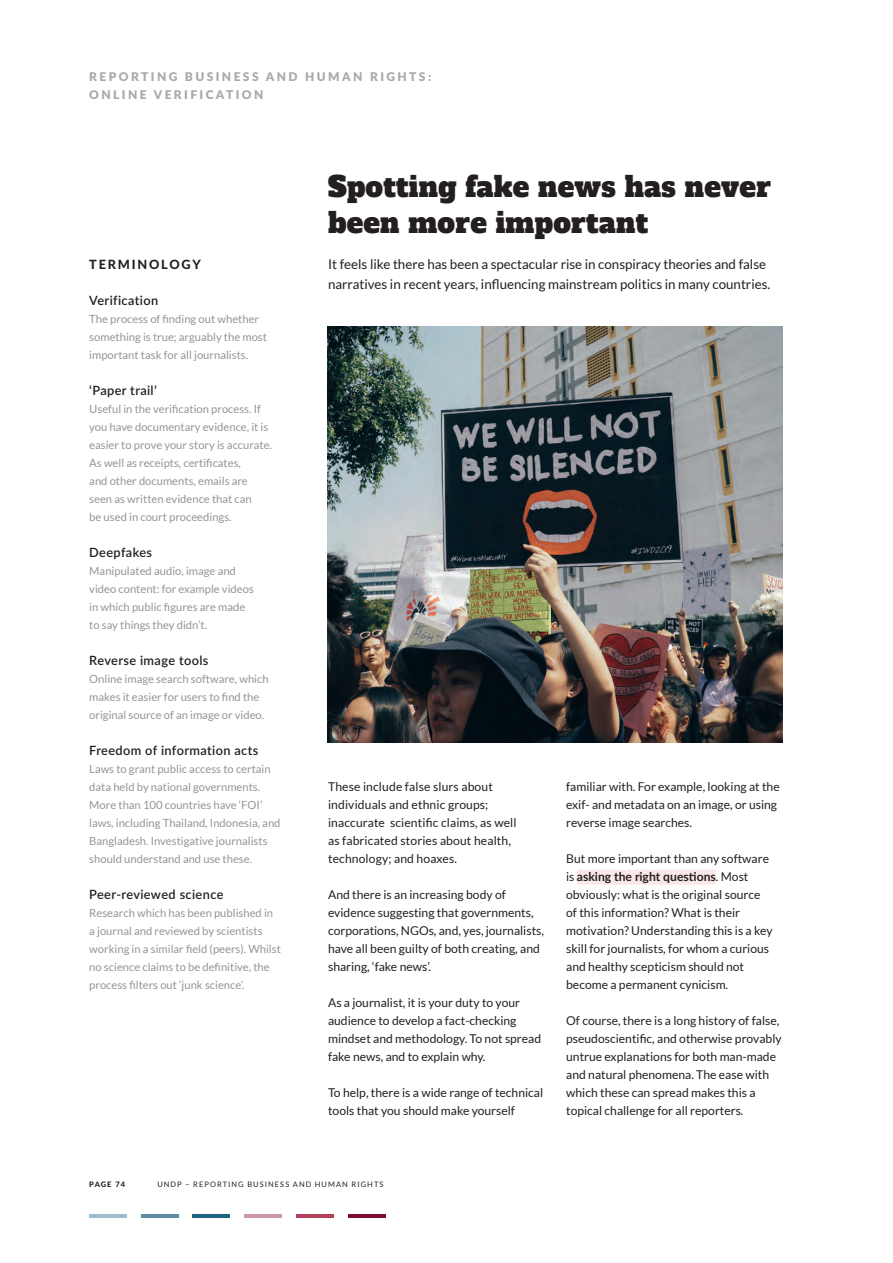
<style>
.page{position:relative;width:893px;height:1263px;background:#fff}
.page>*{position:absolute;margin:0;border:0;box-sizing:border-box;transform-origin:0 0}
.t1{font:27.75px/36px "Alfa Slab One";letter-spacing:.01em;color:#231f20}
.t2{font:13.35px/19.5px "Lato";color:#231f20}
.t3{font:600 12.75px "Lato";letter-spacing:.03em;color:#231f20}
.t4{font:800 12.75px "Lato";letter-spacing:.14em;color:#231f20}
.t5{font:12.15px/18px "Lato";color:#231f20}
.t6{font:900 12px/18px "Lato";letter-spacing:.2em;color:#aaaaa9}
.t7{font:11.25px/18px "Lato";color:#939598}
.t8{font:7.5px "Lato";letter-spacing:.14em;color:#231f20}
.t9{font:800 7.5px "Lato";letter-spacing:.13em;color:#231f20}
.s1{font-weight:700}
</style>
<div class="page">
<img style="left:327px;top:327px;width:455px;height:416px">
<hr style="left:348px;top:1214px;width:37px;height:4px;background:#780c32">
<hr style="left:296px;top:1214px;width:38px;height:4px;background:#b24159">
<hr style="left:244px;top:1214px;width:38px;height:4px;background:#cd98a5">
<hr style="left:193px;top:1214px;width:37px;height:4px;background:#1b6582">
<hr style="left:141px;top:1214px;width:37px;height:4px;background:#5f8da3">
<hr style="left:89px;top:1214px;width:37px;height:4px;background:#9ebecb">
<div style="left:577px;top:870px;width:139px;height:15px;background:#fce7e8"></div>
<p class="t6" style="left:89px;top:67px;width:343px">REPORTING BUSINESS AND HUMAN RIGHTS:<br>ONLINE VERIFICATION</p>
<p class="t4" style="left:89px;top:255px;width:113px">TERMINOLOGY</p>
<p class="t3" style="left:89px;top:291px;width:70px">Verification</p>
<p class="t7" style="left:89px;top:310px;width:179px">The process of finding out whether something is true; arguably the most important task for all journalists.</p>
<p class="t3" style="left:89px;top:381px;width:69px">‘Paper trail’</p>
<p class="t7" style="left:89px;top:400px;width:184px">Useful in the verification process. If you have documentary evidence, it is easier to prove your story is accurate.<br>As well as receipts, certificates,<br>and other documents, emails are seen as written evidence that can<br>be used in court proceedings.</p>
<p class="t3" style="left:89px;top:543px;width:64px">Deepfakes</p>
<p class="t7" style="left:89px;top:562px;width:166px">Manipulated audio, image and video content: for example videos in which public figures are made to say things they didn’t.</p>
<p class="t3" style="left:89px;top:651px;width:121px">Reverse image tools</p>
<p class="t7" style="left:89px;top:670px;width:181px">Online image search software, which makes it easier for users to find the original source of an image or video.</p>
<p class="t3" style="left:89px;top:741px;width:171px">Freedom of information acts</p>
<p class="t7" style="left:89px;top:760px;width:193px">Laws to grant public access to certain data held by national governments.<br>More than 100 countries have ‘FOI’ laws, including Thailand, Indonesia, and Bangladesh. Investigative journalists should understand and use these.</p>
<p class="t3" style="left:89px;top:885px;width:136px">Peer-reviewed science</p>
<p class="t7" style="left:89px;top:904px;width:193px">Research which has been published in a journal and reviewed by scientists working in a similar field (peers). Whilst no science claims to be definitive, the process filters out ‘junk science’.</p>
<h1 class="t1" style="left:328px;top:167px;width:444px">Spotting fake news has never been more important</h1>
<p class="t2" style="left:328px;top:254px;width:444px">It feels like there has been a spectacular rise in conspiracy theories and false narratives in recent years, influencing mainstream politics in many countries.</p>
<p class="t5" style="left:328px;top:778px;width:190px">These include false slurs about individuals and ethnic groups; inaccurate scientific claims, as well as fabricated stories about health, technology; and hoaxes.</p>
<p class="t5" style="left:328px;top:886px;width:218px">And there is an increasing body of evidence suggesting that governments, corporations, NGOs, and, yes, journalists, have all been guilty of both creating, and sharing, ‘fake news’.</p>
<p class="t5" style="left:328px;top:994px;width:215px">As a journalist, it is your duty to your audience to develop a fact-checking mindset and methodology. To not spread fake news, and to explain why.</p>
<p class="t5" style="left:328px;top:1084px;width:217px">To help, there is a wide range of technical tools that you should make yourself</p>
<p class="t5" style="left:566px;top:778px;width:215px">familiar with. For example, looking at the exif- and metadata on an image, or using reverse image searches.</p>
<p class="t5" style="left:566px;top:850px;width:208px">But more important than any software is <span class="s1">asking the right questions</span>. Most obviously: what is the original source of this information? What is their motivation? Understanding this is a key skill for journalists, for whom a curious and healthy scepticism should not become a permanent cynicism.</p>
<p class="t5" style="left:566px;top:1012px;width:217px">Of course, there is a long history of false, pseudoscientific, and otherwise provably untrue explanations for both man-made and natural phenomena. The ease with which these can spread makes this a topical challenge for all reporters.</p>
<p class="t9" style="left:89px;top:1179px;width:37px">PAGE 74</p>
<p class="t8" style="left:157px;top:1180px;width:228px">UNDP – REPORTING BUSINESS AND HUMAN RIGHTS</p>
</div>
